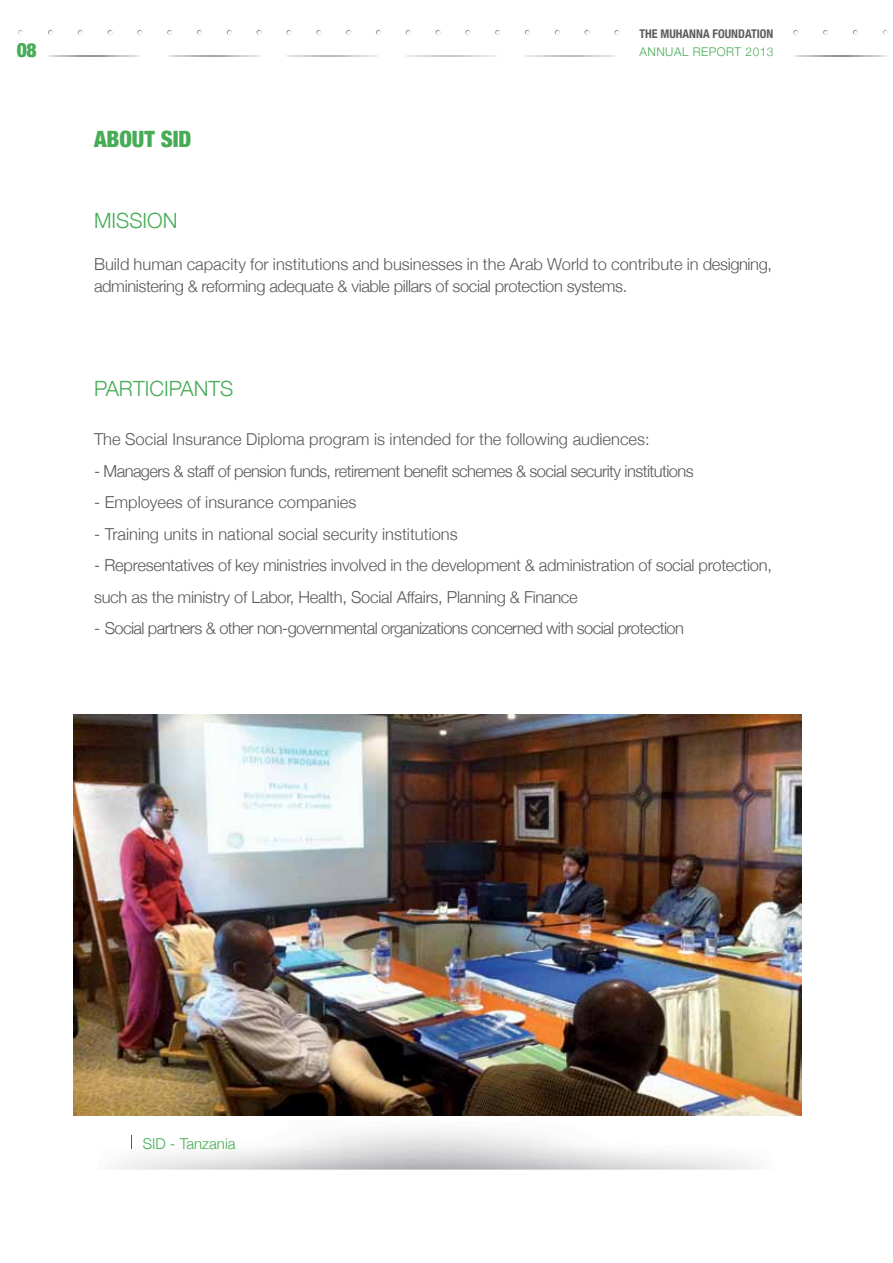
<style>
.page{position:relative;width:893px;height:1263px;background:#fff}
.page>*{position:absolute;margin:0;border:0;box-sizing:border-box;transform-origin:0 0}
.t1{font:900 condensed 22.5px "Helvetica Neue";color:#46ac56}
.t2{font:300 21px "Helvetica Neue";color:#46ac56}
.t3{font:900 condensed 19.5px "Helvetica Neue";color:#46ac56}
.t4{font:300 16.5px/22.5px "Helvetica Neue";letter-spacing:-.015em;color:#58595b}
.t5{font:300 16.5px "Helvetica Neue";letter-spacing:-.035em;color:#58595b}
.t6{font:300 15px "Helvetica Neue";color:#46ac56}
.t7{font:700 condensed 12px "Helvetica Neue";color:#5c5e5f}
.t8{font:300 12px "Helvetica Neue";letter-spacing:.04em;color:#46ac56}
</style>
<div class="page">
<svg style="left:18px;top:30px;width:5px;height:5px"></svg>
<svg style="left:48px;top:30px;width:5px;height:5px"></svg>
<svg style="left:77px;top:30px;width:6px;height:5px"></svg>
<svg style="left:107px;top:30px;width:6px;height:5px"></svg>
<svg style="left:137px;top:30px;width:5px;height:5px"></svg>
<svg style="left:167px;top:30px;width:5px;height:5px"></svg>
<svg style="left:197px;top:30px;width:5px;height:5px"></svg>
<svg style="left:226px;top:30px;width:6px;height:5px"></svg>
<svg style="left:256px;top:30px;width:6px;height:5px"></svg>
<svg style="left:286px;top:30px;width:6px;height:5px"></svg>
<svg style="left:316px;top:30px;width:5px;height:5px"></svg>
<svg style="left:346px;top:30px;width:5px;height:5px"></svg>
<svg style="left:375px;top:30px;width:6px;height:5px"></svg>
<svg style="left:405px;top:30px;width:6px;height:5px"></svg>
<svg style="left:435px;top:30px;width:6px;height:5px"></svg>
<svg style="left:465px;top:30px;width:5px;height:5px"></svg>
<svg style="left:495px;top:30px;width:5px;height:5px"></svg>
<svg style="left:525px;top:30px;width:5px;height:5px"></svg>
<svg style="left:554px;top:30px;width:6px;height:5px"></svg>
<svg style="left:584px;top:30px;width:6px;height:5px"></svg>
<svg style="left:614px;top:30px;width:6px;height:5px"></svg>
<svg style="left:793px;top:30px;width:5px;height:5px"></svg>
<svg style="left:823px;top:30px;width:5px;height:5px"></svg>
<svg style="left:853px;top:30px;width:5px;height:5px"></svg>
<svg style="left:882px;top:30px;width:6px;height:5px"></svg>
<svg style="left:131px;top:1135px;width:1px;height:14px"></svg>
<img style="left:74px;top:715px;width:727px;height:401px">
<p class="t3" style="left:17px;top:38px;width:21px">08</p>
<h1 class="t1" style="left:94px;top:125px;width:99px">ABOUT SID</h1>
<p class="t7" style="left:639px;top:27px;width:135px">THE MUHANNA FOUNDATION</p>
<p class="t8" style="left:639px;top:45px;width:136px">ANNUAL REPORT 2013</p>
<p class="t2" style="left:94px;top:208px;width:85px">MISSION</p>
<p class="t4" style="left:94px;top:252px;width:680px">Build human capacity for institutions and businesses in the Arab World to contribute in designing, administering &amp; reforming adequate &amp; viable pillars of social protection systems.</p>
<p class="t2" style="left:94px;top:376px;width:141px">PARTICIPANTS</p>
<p class="t4" style="left:94px;top:428px;width:557px">The Social Insurance Diploma program is intended for the following audiences:</p>
<p class="t5" style="left:94px;top:461px;width:601px">- Managers &amp; staff of pension funds, retirement benefit schemes &amp; social security institutions</p>
<p class="t4" style="left:94px;top:491px;width:264px">- Employees of insurance companies</p>
<p class="t4" style="left:94px;top:522px;width:365px">- Training units in national social security institutions</p>
<p class="t4" style="left:94px;top:549px;width:679px;line-height:31.5px">- Representatives of key ministries involved in the development &amp; administration of social protection, such as the ministry of Labor, Health, Social Affairs, Planning &amp; Finance</p>
<p class="t5" style="left:94px;top:618px;width:591px">- Social partners &amp; other non-governmental organizations concerned with social protection</p>
<p class="t6" style="left:143px;top:1134px;width:94px">SID - Tanzania</p>
</div>
